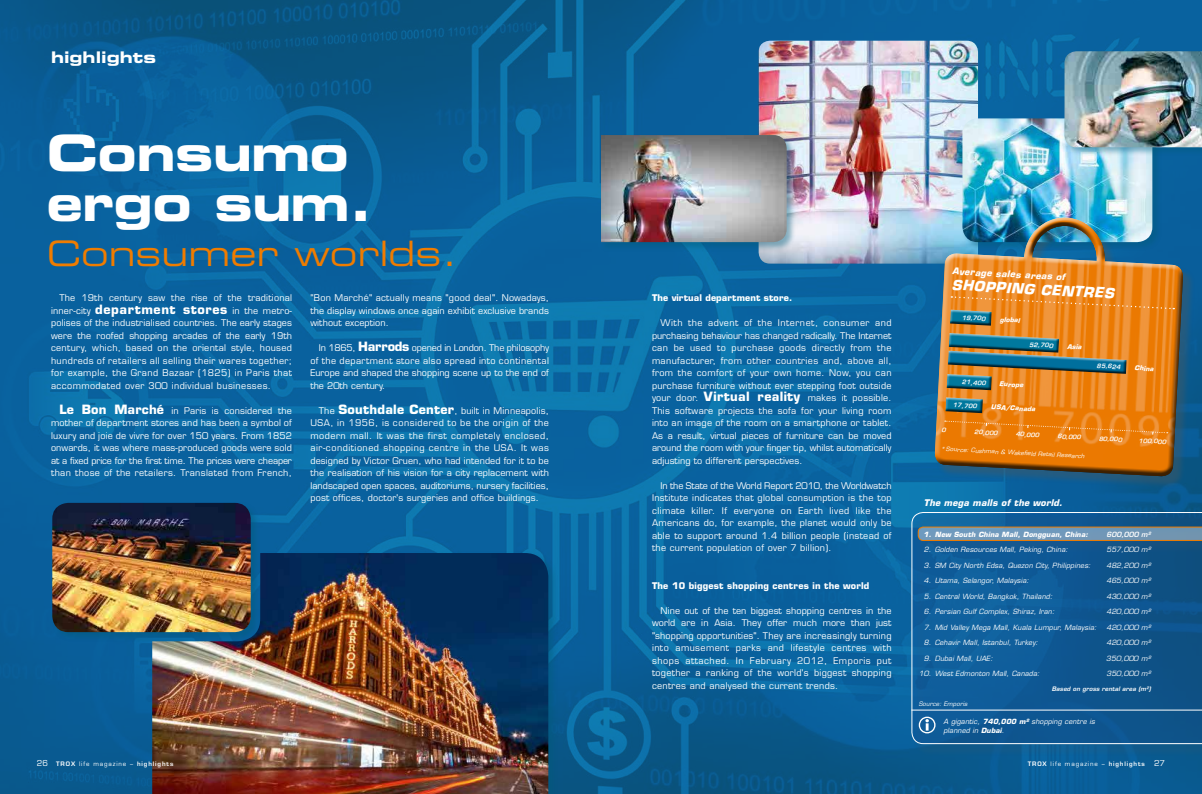
<style>
.page{position:relative;width:1202px;height:794px;background:#fff}
.page>*{position:absolute;margin:0;border:0;box-sizing:border-box;transform-origin:0 0}
.t1{font:50px/50px "Eurostile LT Std Bold Ex 2";letter-spacing:-.015em;color:#fff}
.t2{font:35px "Eurostile LT Std Ex 2";color:#ef7c00}
.t3{font:16px "Eurostile LT Std Bold Ex 2";color:#fff}
.t4{font:italic 700 14px "Eurostile LT Std";color:#fff}
.t5{font:9px/12.5px "Eurostile LT Std";letter-spacing:.02em;color:#fff;text-align:justify}
.t6{font:700 9px "Eurostile LT Std";letter-spacing:.02em;color:#fff}
.t7{font:italic 700 9px "Eurostile LT Std";letter-spacing:.02em;color:#fff}
.t8{font:italic 7px/9.5px "Eurostile LT Std";letter-spacing:.02em;color:#fff}
.t9{font:italic 700 7px "Eurostile LT Std";letter-spacing:.02em;color:#fff}
.t10{font:italic 600 7px "Eurostile LT Std";color:#fff}
.t11{font:italic 700 6.5px "Eurostile LT Std";color:#fff}
.t12{font:italic 600 6px "Eurostile LT Std";letter-spacing:.02em;color:#fff}
.t13{font:600 6px "Eurostile LT Std";letter-spacing:.15em;color:#fff}
.t14{font:italic 6px "Eurostile LT Std";letter-spacing:.02em;color:#fff}
.s1{font-weight:700;font-size:12.5px}
.s2{font-weight:700}
.s3{font-weight:400;font-size:8px}
.s4{font-weight:400}
</style>
<div class="page">
<img style="left:0;top:0;width:1202px;height:794px">
<div style="left:151px;top:551px;width:407px;height:243px;background:#005b78;opacity:.45"></div>
<img style="left:152px;top:553px;width:396px;height:241px">
<div style="left:51px;top:501px;width:209px;height:140px;background:#005b78;opacity:.45"></div>
<img style="left:52px;top:503px;width:199px;height:129px">
<img style="left:759px;top:41px;width:219px;height:223px">
<div style="left:961px;top:117px;width:201px;height:135px;background:#005b78;opacity:.45"></div>
<img style="left:962px;top:118px;width:190px;height:92px">
<div style="left:599px;top:134px;width:197px;height:118px;background:#005b78;opacity:.45"></div>
<img style="left:601px;top:135px;width:186px;height:107px">
<div style="left:1063px;top:50px;width:139px;height:107px;background:#005b78;opacity:.45"></div>
<img style="left:1064px;top:51px;width:138px;height:96px">
<div style="left:936px;top:219px;width:259px;height:269px;background:#485960;opacity:.45"></div>
<svg style="left:934px;top:215px;width:252px;height:263px"></svg>
<svg style="left:946px;top:333px;width:181px;height:58px"></svg>
<svg style="left:945px;top:397px;width:38px;height:17px"></svg>
<svg style="left:949px;top:296px;width:225px;height:30px"></svg>
<div style="left:913px;top:513px;width:289px;height:243px;background:#485960;opacity:.45"></div>
<svg style="left:911px;top:512px;width:291px;height:232px"></svg>
<hr style="left:911px;top:709px;width:291px;height:1px;background:#fff">
<svg style="left:919px;top:716px;width:16px;height:17px"></svg>
<svg style="left:942px;top:420px;width:226px;height:14px"></svg>
<h3 class="t3" style="left:51px;top:46px;width:107px">highlights</h3>
<h1 class="t1" style="left:47px;top:127px;width:328px">Consumo ergo sum.</h1>
<h2 class="t2" style="left:47px;top:229px;width:413px">Consumer worlds.</h2>
<p class="t5" style="left:310px;top:292px;width:240px">"Bon Marché" actually means "good deal". Nowadays, the display windows once again exhibit exclusive brands without exception.</p>
<p class="t5" style="left:310px;top:342px;width:240px;text-indent:9px">In 1865, <span class="s1">Harrods</span> opened in London. The philosophy of the department store also spread into continental Europe and shaped the shopping scene up to the end of the 20th century.</p>
<p class="t5" style="left:310px;top:404px;width:240px;text-indent:9px">The <span class="s1">Southdale Center</span>, built in Minneapolis, USA, in 1956, is considered to be the origin of the modern mall. It was the first completely enclosed, air-conditioned shopping centre in the USA. It was designed by Victor Gruen, who had intended for it to be the realisation of his vision for a city replacement with landscaped open spaces, auditoriums, nursery facilities, post offices, doctor's surgeries and office buildings.</p>
<p class="t5" style="left:51px;top:292px;width:242px;text-indent:9px">The 19th century saw the rise of the traditional inner-city <span class="s1">department stores</span> in the metro&shy;polises of the industrialised countries. The early stages were the roofed shopping arcades of the early 19th century, which, based on the oriental style, housed hundreds of retailers all selling their wares together; for example, the Grand Bazaar (1825) in Paris that accommodated over 300 individual businesses.</p>
<p class="t5" style="left:51px;top:404px;width:242px;text-indent:9px"><span class="s1">Le Bon Marché</span> in Paris is considered the mother of department stores and has been a symbol of luxury and joie de vivre for over 150 years. From 1852 onwards, it was where mass-produced goods were sold at a fixed price for the first time. The prices were cheaper than those of the retailers. Translated from French,</p>
<p class="t6" style="left:652px;top:292px;width:142px">The virtual department store.</p>
<p class="t5" style="left:652px;top:317px;width:241px;text-indent:9px">With the advent of the Internet, consumer and purchasing behaviour has changed radically. The Internet can be used to purchase goods directly from the manufacturer, from other countries and, above all, from the comfort of your own home. Now, you can purchase furniture without ever stepping foot outside your door. <span class="s1">Virtual reality</span> makes it possible.<br>This software projects the sofa for your living room into an image of the room on a smartphone or tablet.<br>As a result, virtual pieces of furniture can be moved around the room with your finger tip, whilst automatically adjusting to different perspectives.</p>
<p class="t5" style="left:652px;top:479px;width:241px;text-indent:9px">In the State of the World Report 2010, the Worldwatch Institute indicates that global consumption is the top climate killer. If everyone on Earth lived like the Americans do, for example, the planet would only be able to support around 1.4 billion people (instead of the current population of over 7 billion).</p>
<p class="t6" style="left:652px;top:580px;width:219px">The 10 biggest shopping centres in the world</p>
<p class="t5" style="left:652px;top:604px;width:241px;text-indent:9px">Nine out of the ten biggest shopping centres in the world are in Asia. They offer much more than just "shopping opportunities". They are increasingly turning into amusement parks and lifestyle centres with shops attached. In February 2012, Emporis put together a ranking of the world's biggest shopping centres and analysed the current trends.</p>
<p class="t7" style="left:953px;top:265px;width:115px;rotate:3deg">Average sales areas of</p>
<h3 class="t4" style="left:952px;top:276px;width:164px;rotate:3deg">shopping centres</h3>
<p class="t12" style="left:962px;top:314px;width:25px;rotate:3deg">19,700</p>
<p class="t11" style="left:1000px;top:315px;width:22px;rotate:3deg">global</p>
<p class="t12" style="left:1029px;top:340px;width:25px;rotate:3deg">52,700</p>
<p class="t12" style="left:962px;top:378px;width:25px;rotate:3deg">21,400</p>
<p class="t11" style="left:999px;top:380px;width:26px;rotate:3deg">Europe</p>
<p class="t11" style="left:1067px;top:342px;width:16px;rotate:3deg">Asia</p>
<p class="t12" style="left:1097px;top:362px;width:25px;rotate:3deg">85,624</p>
<p class="t11" style="left:1135px;top:364px;width:20px;rotate:3deg">China</p>
<p class="t12" style="left:953px;top:401px;width:25px;rotate:3deg">17,700</p>
<p class="t12" style="left:975px;top:428px;width:25px;rotate:3deg">20,000</p>
<p class="t12" style="left:1016px;top:430px;width:25px;rotate:3deg">40,000</p>
<p class="t12" style="left:1058px;top:432px;width:25px;rotate:3deg">60,000</p>
<p class="t12" style="left:1099px;top:434px;width:25px;rotate:3deg">80,000</p>
<p class="t12" style="left:1139px;top:437px;width:29px;rotate:3deg">100,000</p>
<p class="t11" style="left:991px;top:403px;width:46px;rotate:3deg">USA/Canada</p>
<p class="t14" style="left:941px;top:445px;width:145px;rotate:3deg">*Source: Cushman &amp; Wakefi eld Retail Research</p>
<p class="t7" style="left:924px;top:497px;width:140px">The mega malls of the world.</p>
<p class="t9" style="left:923px;top:530px;width:166px">1. New South China Mall, Dongguan, China:</p>
<p class="t10" style="left:1106px;top:529px;width:46px">600,000 m²</p>
<p class="t8" style="left:924px;top:545px;width:146px">2. Golden Resources Mall, Peking, China:</p>
<p class="t8" style="left:1106px;top:545px;width:46px">557,000 m²</p>
<p class="t8" style="left:924px;top:560px;width:168px">3. SM City North Edsa, Quezon City, Philippines:</p>
<p class="t8" style="left:1106px;top:560px;width:46px">482,200 m²</p>
<p class="t8" style="left:924px;top:576px;width:107px">4. Utama, Selangor, Malaysia:</p>
<p class="t8" style="left:1106px;top:576px;width:46px">465,000 m²</p>
<p class="t8" style="left:924px;top:591px;width:130px">5. Central World, Bangkok, Thailand:</p>
<p class="t8" style="left:1106px;top:591px;width:46px">430,000 m²</p>
<p class="t8" style="left:924px;top:607px;width:132px">6. Persian Gulf Complex, Shiraz, Iran:</p>
<p class="t8" style="left:1106px;top:607px;width:46px">420,000 m²</p>
<p class="t8" style="left:924px;top:622px;width:174px">7. Mid Valley Mega Mall, Kuala Lumpur, Malaysia:</p>
<p class="t8" style="left:1106px;top:622px;width:46px">420,000 m²</p>
<p class="t8" style="left:924px;top:638px;width:116px">8. Cehavir Mall, Istanbul, Turkey:</p>
<p class="t8" style="left:1106px;top:638px;width:46px">420,000 m²</p>
<p class="t8" style="left:924px;top:653px;width:70px">9. Dubai Mall, UAE:</p>
<p class="t8" style="left:1106px;top:653px;width:46px">350,000 m²</p>
<p class="t8" style="left:919px;top:669px;width:122px">10. West Edmonton Mall, Canada:</p>
<p class="t8" style="left:1106px;top:669px;width:46px">350,000 m²</p>
<p class="t12" style="left:1052px;top:685px;width:101px">Based on gross rental area (m²)</p>
<p class="t8" style="left:943px;top:716px;width:153px">A gigantic, <span class="s2">740,000 m²</span> shopping centre is planned in <span class="s2">Dubai</span>.</p>
<p class="t14" style="left:919px;top:700px;width:50px">Source: Emporis</p>
<p class="t13" style="left:37px;top:760px;width:138px"><span class="s3">26</span> TROX <span class="s4">life magazine –</span> highlights</p>
<p class="t13" style="left:1028px;top:760px;width:139px">TROX <span class="s4">life magazine –</span> highlights <span class="s3">27</span></p>
</div>
